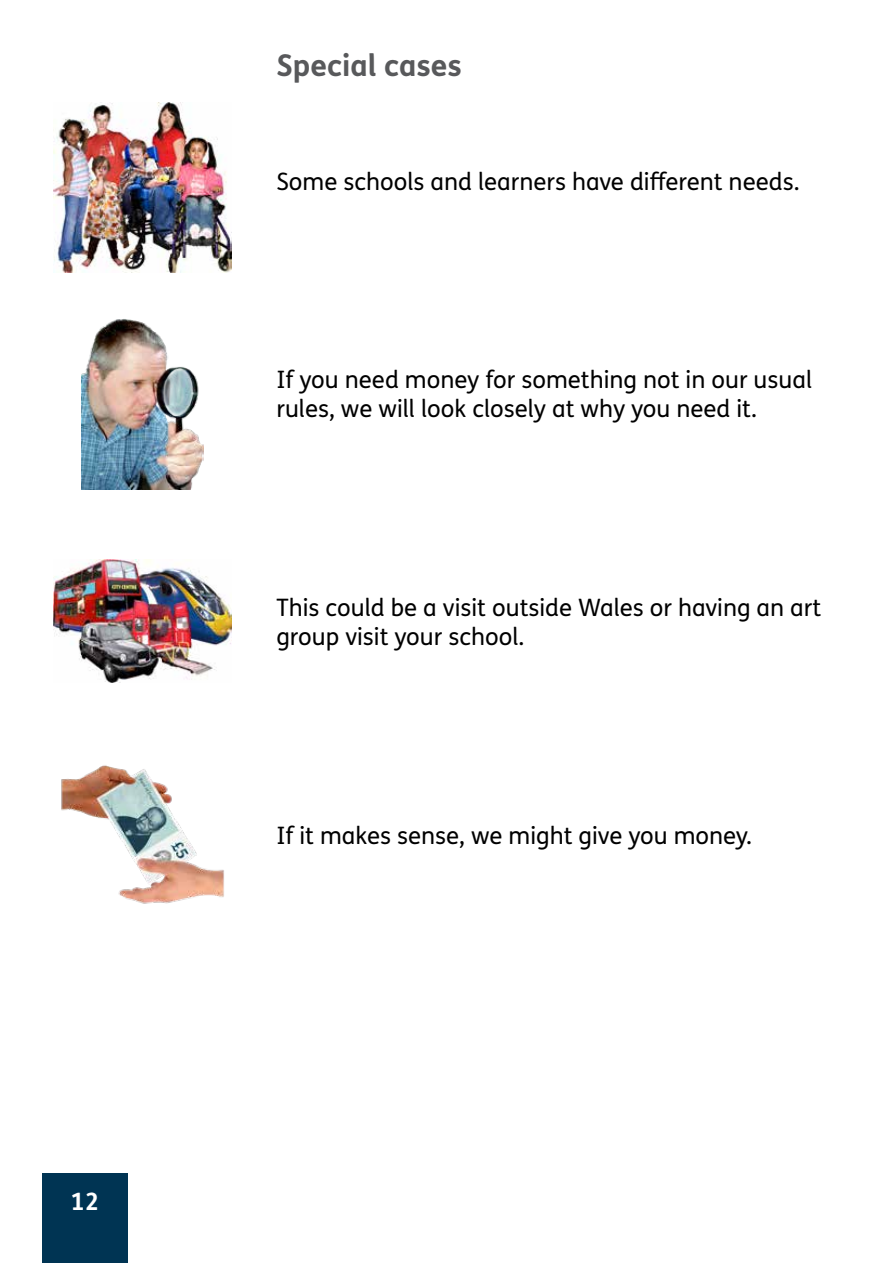
<style>
.page{position:relative;width:893px;height:1263px;background:#fff}
.page>*{position:absolute;margin:0;border:0;box-sizing:border-box;transform-origin:0 0}
.t1{font:700 30px "FS Me Pro";color:#58595b}
.Bodytext{font:24px/28.8px "FS Me Pro";color:#000}
.t2{font:700 24px "FS Me Pro";color:#fff}
</style>
<div class="page">
<div style="left:43px;top:1174px;width:85px;height:89px;background:#003453"></div>
<img style="left:61px;top:765px;width:163px;height:139px">
<img style="left:53px;top:559px;width:179px;height:123px">
<img style="left:82px;top:319px;width:121px;height:170px">
<img style="left:54px;top:102px;width:177px;height:170px">
<p class="t2" style="left:71px;top:1183px;width:30px">12</p>
<h3 class="t1" style="left:276px;top:42px;width:187px">Special cases</h3>
<p class="Bodytext" style="left:276px;top:166px;width:525px">Some schools and learners have different needs.</p>
<p class="Bodytext" style="left:276px;top:365px;width:537px">If you need money for something not in our usual rules, we will look closely at why you need it.</p>
<p class="Bodytext" style="left:276px;top:593px;width:546px">This could be a visit outside Wales or having an art group visit your school.</p>
<p class="Bodytext" style="left:276px;top:820px;width:477px">If it makes sense, we might give you money.</p>
</div>
